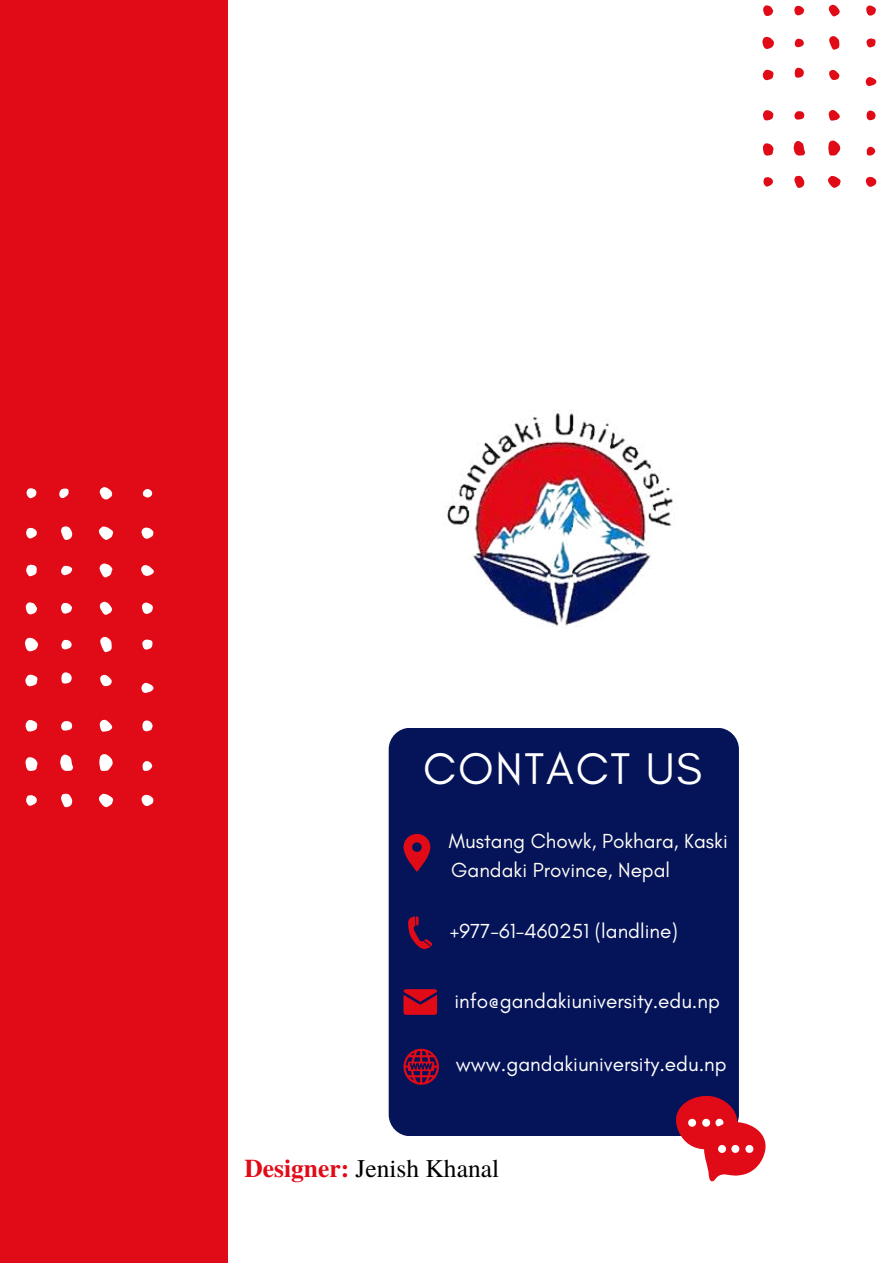
<style>
.page{position:relative;width:893px;height:1264px;background:#fff}
.page>*{position:absolute;margin:0;border:0;box-sizing:border-box;transform-origin:0 0}
.t1{font:45.15px "Glacial Indifference";letter-spacing:.04em;color:#fff}
.t2{font:25.5px "Te X Gyre Termes";color:#000}
.t3{font:20.7px "Glacial Indifference";color:#fff}
.t4{font:20.7px/28.7px "Glacial Indifference";color:#fffdf4}
.s1{font-weight:700;color:#e10a17}
</style>
<div class="page">
<div style="left:0;top:0;width:228px;height:1262px;background:#e10a17"></div>
<svg style="left:99px;top:754px;width:14px;height:17px"></svg>
<svg style="left:60px;top:754px;width:14px;height:17px"></svg>
<svg style="left:100px;top:636px;width:12px;height:16px"></svg>
<svg style="left:99px;top:526px;width:14px;height:14px"></svg>
<svg style="left:99px;top:563px;width:13px;height:15px"></svg>
<svg style="left:25px;top:637px;width:13px;height:14px"></svg>
<svg style="left:100px;top:601px;width:12px;height:14px"></svg>
<svg style="left:99px;top:487px;width:13px;height:12px"></svg>
<svg style="left:99px;top:719px;width:13px;height:13px"></svg>
<svg style="left:26px;top:757px;width:11px;height:14px"></svg>
<svg style="left:141px;top:527px;width:12px;height:12px"></svg>
<svg style="left:61px;top:526px;width:12px;height:14px"></svg>
<svg style="left:141px;top:565px;width:13px;height:11px"></svg>
<svg style="left:100px;top:674px;width:12px;height:12px"></svg>
<svg style="left:25px;top:674px;width:13px;height:12px"></svg>
<svg style="left:142px;top:602px;width:11px;height:12px"></svg>
<svg style="left:26px;top:720px;width:12px;height:11px"></svg>
<svg style="left:141px;top:683px;width:13px;height:10px"></svg>
<svg style="left:26px;top:602px;width:11px;height:12px"></svg>
<svg style="left:142px;top:720px;width:11px;height:11px"></svg>
<svg style="left:26px;top:564px;width:11px;height:12px"></svg>
<svg style="left:142px;top:639px;width:10px;height:10px"></svg>
<svg style="left:61px;top:672px;width:11px;height:11px"></svg>
<svg style="left:61px;top:603px;width:11px;height:11px"></svg>
<svg style="left:61px;top:721px;width:11px;height:9px"></svg>
<svg style="left:26px;top:528px;width:11px;height:10px"></svg>
<svg style="left:99px;top:793px;width:14px;height:14px"></svg>
<svg style="left:141px;top:794px;width:12px;height:12px"></svg>
<svg style="left:61px;top:793px;width:12px;height:14px"></svg>
<svg style="left:26px;top:795px;width:11px;height:11px"></svg>
<svg style="left:142px;top:761px;width:10px;height:10px"></svg>
<svg style="left:61px;top:566px;width:11px;height:9px"></svg>
<svg style="left:61px;top:640px;width:11px;height:9px"></svg>
<svg style="left:26px;top:488px;width:11px;height:10px"></svg>
<svg style="left:142px;top:489px;width:11px;height:8px"></svg>
<svg style="left:59px;top:488px;width:10px;height:10px"></svg>
<svg style="left:828px;top:140px;width:12px;height:16px"></svg>
<svg style="left:793px;top:141px;width:12px;height:15px"></svg>
<svg style="left:829px;top:36px;width:10px;height:14px"></svg>
<svg style="left:762px;top:37px;width:11px;height:12px"></svg>
<svg style="left:828px;top:5px;width:11px;height:12px"></svg>
<svg style="left:828px;top:110px;width:11px;height:11px"></svg>
<svg style="left:763px;top:143px;width:10px;height:13px"></svg>
<svg style="left:829px;top:70px;width:10px;height:10px"></svg>
<svg style="left:762px;top:70px;width:11px;height:10px"></svg>
<svg style="left:866px;top:5px;width:10px;height:11px"></svg>
<svg style="left:763px;top:110px;width:10px;height:10px"></svg>
<svg style="left:865px;top:77px;width:11px;height:9px"></svg>
<svg style="left:763px;top:5px;width:10px;height:11px"></svg>
<svg style="left:866px;top:110px;width:9px;height:10px"></svg>
<svg style="left:866px;top:38px;width:9px;height:10px"></svg>
<svg style="left:794px;top:67px;width:10px;height:11px"></svg>
<svg style="left:794px;top:6px;width:10px;height:10px"></svg>
<svg style="left:794px;top:111px;width:10px;height:9px"></svg>
<svg style="left:828px;top:176px;width:12px;height:12px"></svg>
<svg style="left:865px;top:177px;width:11px;height:10px"></svg>
<svg style="left:794px;top:176px;width:10px;height:12px"></svg>
<svg style="left:763px;top:177px;width:10px;height:10px"></svg>
<svg style="left:866px;top:147px;width:9px;height:9px"></svg>
<svg style="left:794px;top:39px;width:10px;height:8px"></svg>
<img style="left:446px;top:409px;width:232px;height:218px">
<div style="left:388px;top:727px;width:350px;height:408px;background:#051358;border-radius:22px"></div>
<svg style="left:403px;top:833px;width:27px;height:38px"></svg>
<svg style="left:408px;top:916px;width:24px;height:33px"></svg>
<svg style="left:403px;top:989px;width:34px;height:25px"></svg>
<svg style="left:403px;top:1048px;width:36px;height:36px"></svg>
<svg style="left:672px;top:1093px;width:94px;height:89px"></svg>
<h1 class="t1" style="left:423px;top:740px;width:280px">CONTACT US</h1>
<p class="t4" style="left:449px;top:826px;width:280px">Mustang Chowk, Pokhara, Kaski<br>Gandaki Province, Nepal</p>
<p class="t3" style="left:450px;top:918px;width:229px">+977-61-460251 (landline)</p>
<p class="t3" style="left:454px;top:988px;width:267px">info@gandakiuniversity.edu.np</p>
<p class="t3" style="left:456px;top:1051px;width:272px">www.gandakiuniversity.edu.np</p>
<p class="t2" style="left:244px;top:1150px;width:256px"><span class="s1">Designer:</span> Jenish Khanal</p>
</div>
